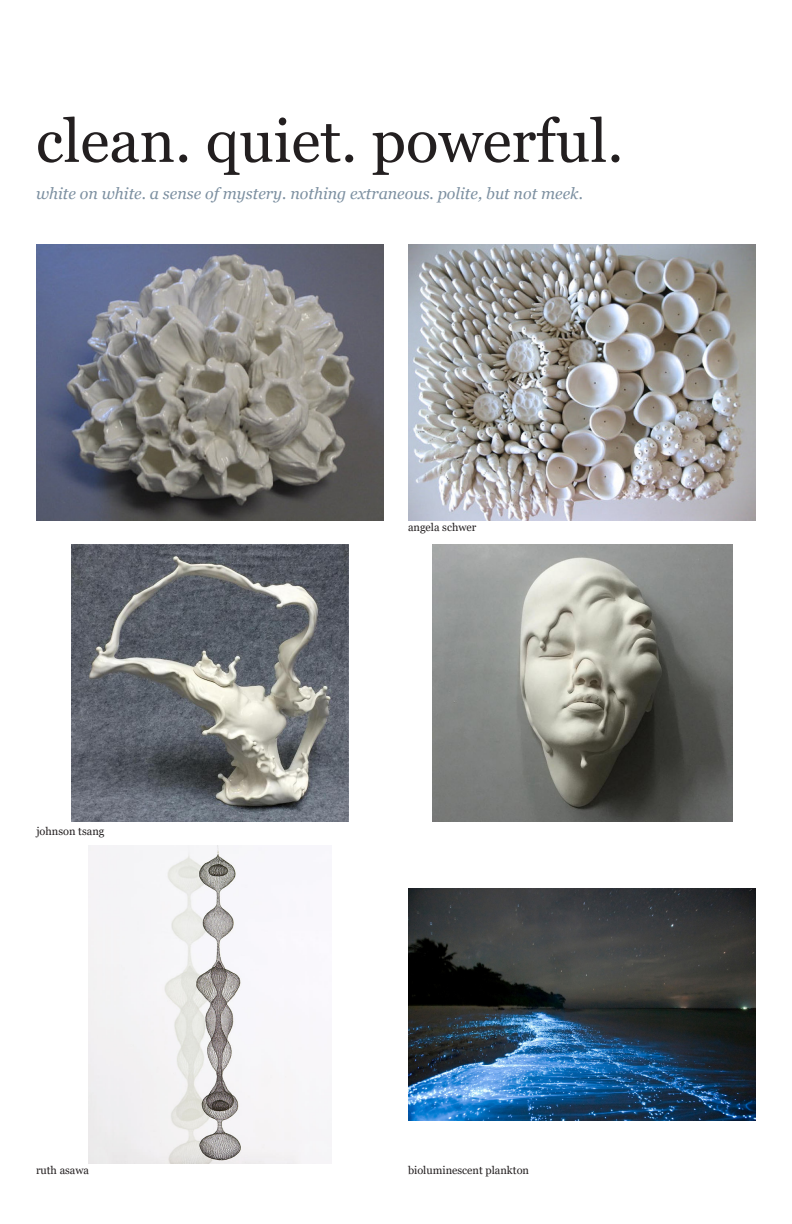
<style>
.page{position:relative;width:792px;height:1224px;background:#fff}
.page>*{position:absolute;margin:0;border:0;box-sizing:border-box;transform-origin:0 0}
.t1{font:60px "Georgia";color:#231f20}
.t2{font:italic 16px "Georgia";color:#7d90a1}
.t3{font:11px "Georgia";color:#231f20}
</style>
<div class="page">
<img style="left:36px;top:244px;width:348px;height:277px">
<img style="left:408px;top:244px;width:348px;height:277px">
<img style="left:72px;top:545px;width:276px;height:277px">
<img style="left:433px;top:545px;width:300px;height:277px">
<img style="left:89px;top:846px;width:242px;height:318px">
<img style="left:408px;top:889px;width:348px;height:232px">
<p class="t1" style="left:36px;top:105px;width:589px">clean. quiet. powerful.</p>
<p class="t2" style="left:36px;top:183px;width:549px">white on white. a sense of mystery. nothing extraneous. polite, but not meek.</p>
<p class="t3" style="left:36px;top:824px;width:70px">johnson tsang</p>
<p class="t3" style="left:408px;top:521px;width:70px">angela schwer</p>
<p class="t3" style="left:36px;top:1164px;width:55px">ruth asawa</p>
<p class="t3" style="left:408px;top:1164px;width:123px">bioluminescent plankton</p>
</div>
